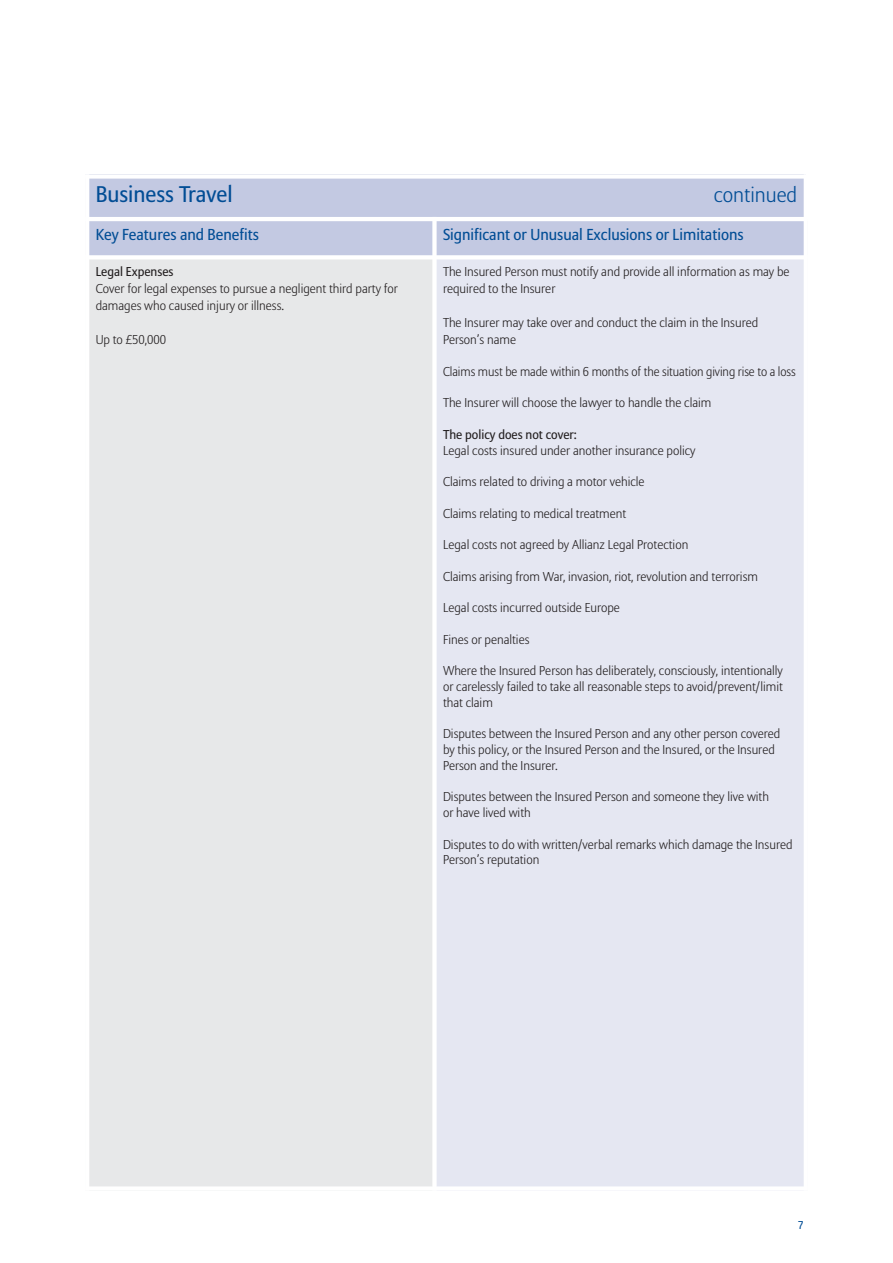
<style>
.page{position:relative;width:893px;height:1263px;background:#fff}
.page>*{position:absolute;margin:0;border:0;box-sizing:border-box;transform-origin:0 0}
.t1{font:22.5px "Allianz Sans";color:#014d95}
.t2{font:300 21px "Allianz Sans";color:#014d95}
.t3{font:15.75px "Allianz Sans";color:#014d95}
.t4{font:300 12.75px/15.8px "Allianz Sans";color:#231f20}
.t5{font:12.75px "Allianz Sans";color:#231f20}
.t6{font:11.25px "Allianz Sans";color:#014d95}
</style>
<div class="page">
<div style="left:85px;top:174px;width:721px;height:45px;background:#c3c9e2"></div>
<div style="left:85px;top:219px;width:349px;height:38px;background:#c3c9e2"></div>
<div style="left:434px;top:219px;width:374px;height:38px;background:#c3c9e2"></div>
<div style="left:85px;top:257px;width:349px;height:934px;background:#e7e8e9"></div>
<div style="left:434px;top:257px;width:374px;height:934px;background:#e5e7f2"></div>
<hr style="left:85px;top:174px;width:4px;height:1017px;background:#fff">
<div style="left:432px;top:217px;width:5px;height:974px;background:#fff"></div>
<hr style="left:804px;top:174px;width:4px;height:1017px;background:#fff">
<div style="left:85px;top:174px;width:723px;height:5px;background:#fff"></div>
<hr style="left:85px;top:217px;width:723px;height:4px;background:#fff">
<svg style="left:89px;top:255px;width:715px;height:4px;background:#fbfbfd"></svg>
<div style="left:85px;top:1186px;width:723px;height:5px;background:#fff"></div>
<h1 class="t1" style="left:96px;top:185px;width:138px">Business Travel</h1>
<h2 class="t2" style="left:714px;top:186px;width:85px">continued</h2>
<p class="t3" style="left:96px;top:228px;width:165px">Key Features and Benefits</p>
<p class="t3" style="left:443px;top:228px;width:302px">Significant or Unusual Exclusions or Limitations</p>
<p class="t5" style="left:96px;top:267px;width:79px">Legal Expenses</p>
<p class="t4" style="left:96px;top:282px;width:304px;line-height:17px">Cover for legal expenses to pursue a negligent third party for damages who caused injury or illness.</p>
<p class="t4" style="left:96px;top:333px;width:72px">Up to £50,000</p>
<p class="t4" style="left:443px;top:265px;width:348px;line-height:17px">The Insured Person must notify and provide all information as may be required to the Insurer</p>
<p class="t4" style="left:443px;top:316px;width:317px;line-height:17px">The Insurer may take over and conduct the claim in the Insured<br>Person’s name</p>
<p class="t4" style="left:443px;top:365px;width:354px">Claims must be made within 6 months of the situation giving rise to a loss</p>
<p class="t4" style="left:443px;top:396px;width:270px">The Insurer will choose the lawyer to handle the claim</p>
<p class="t5" style="left:443px;top:429px;width:136px">The policy does not cover:</p>
<p class="t4" style="left:443px;top:443px;width:254px">Legal costs insured under another insurance policy</p>
<p class="t4" style="left:443px;top:475px;width:203px">Claims related to driving a motor vehicle</p>
<p class="t4" style="left:443px;top:506px;width:185px">Claims relating to medical treatment</p>
<p class="t4" style="left:443px;top:538px;width:247px">Legal costs not agreed by Allianz Legal Protection</p>
<p class="t4" style="left:443px;top:569px;width:316px">Claims arising from War, invasion, riot, revolution and terrorism</p>
<p class="t4" style="left:443px;top:601px;width:178px">Legal costs incurred outside Europe</p>
<p class="t4" style="left:443px;top:632px;width:88px">Fines or penalties</p>
<p class="t4" style="left:443px;top:664px;width:341px;text-align:justify">Where the Insured Person has deliberately, consciously, intentionally or carelessly failed to take all reasonable steps to avoid/prevent/limit that claim</p>
<p class="t4" style="left:443px;top:727px;width:339px">Disputes between the Insured Person and any other person covered by this policy, or the Insured Person and the Insured, or the Insured<br>Person and the Insurer.</p>
<p class="t4" style="left:443px;top:790px;width:327px">Disputes between the Insured Person and someone they live with or have lived with</p>
<p class="t4" style="left:443px;top:837px;width:351px">Disputes to do with written/verbal remarks which damage the Insured<br>Person’s reputation</p>
<p class="t6" style="left:798px;top:1220px;width:7px">7</p>
</div>
